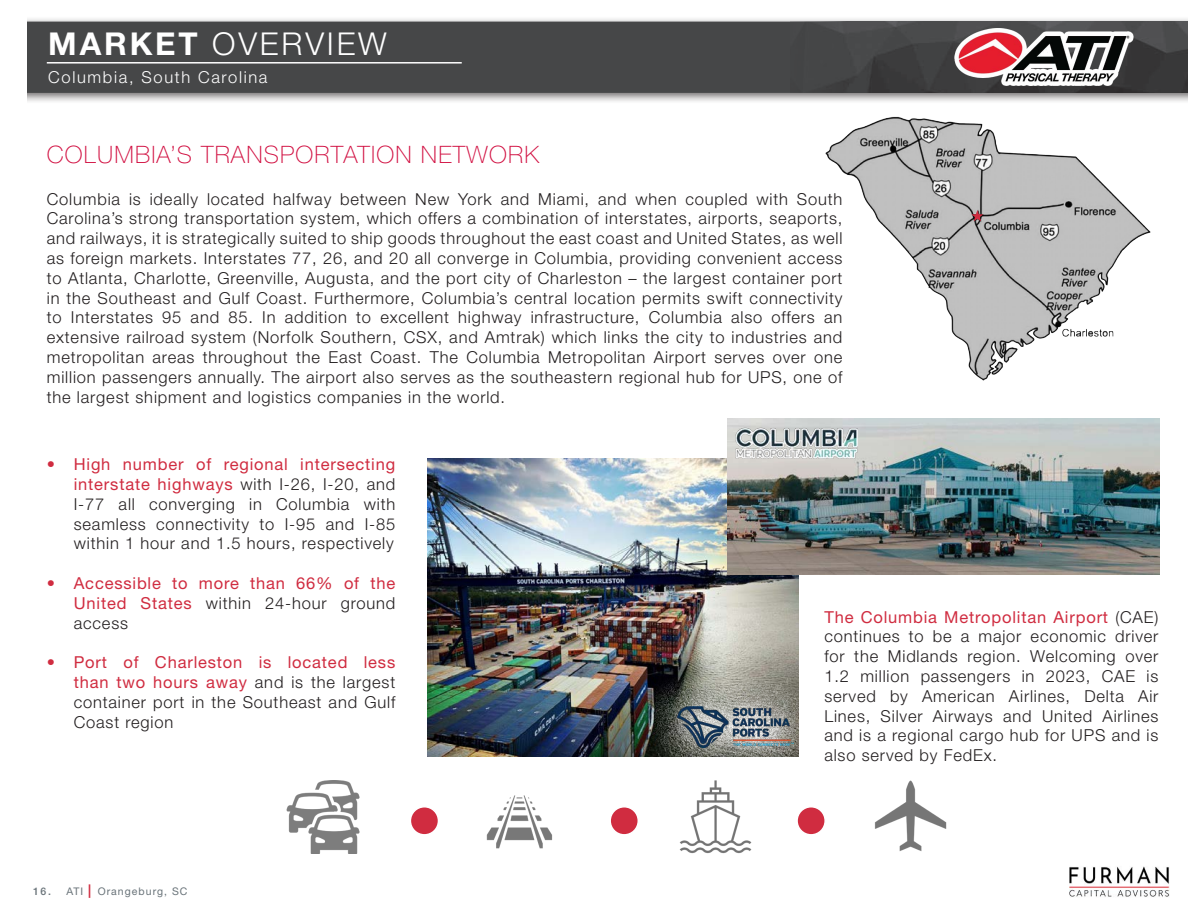
<style>
.page{position:relative;width:1188px;height:918px;background:#fff}
.page>*{position:absolute;margin:0;border:0;box-sizing:border-box;transform-origin:0 0}
.t1{font:300 31.5px "Helvetica Neue LT Std";letter-spacing:.09em;color:#fff}
.t2{font:100 24px "Helvetica Neue LT Std";letter-spacing:.05em;color:#d10e40}
.t3{font:300 16.5px/19.8px "Helvetica Neue LT Std";letter-spacing:.05em;color:#231f20;text-align:justify}
.t4{font:16.5px/19.8px "Helvetica Neue LT Std";letter-spacing:.05em;color:#d02c40;text-align:justify}
.t5{font:300 16.5px "Helvetica Neue LT Std";letter-spacing:.1em;color:#fff}
.t6{font:10.5px "Helvetica Neue LT Std";letter-spacing:.1em;color:#697379}
.s1{font-weight:700}
.s2{font-weight:400;color:#d02c40}
.s3{font-weight:300;color:#231f20}
.s4{font-weight:500}
.s5{font-weight:700;font-size:13.5px;color:#d02c40}
</style>
<div class="page">
<div style="left:0;top:17px;width:1188px;height:88px;background:#231f20;opacity:.65"></div>
<div style="left:27px;top:22px;width:1161px;height:71px;background:#464748"></div>
<div style="left:0;top:5px;width:27px;height:103px;background:#fff"></div>
<hr style="left:47px;top:62px;width:415px;height:2px;background:#fff">
<img style="left:1069px;top:866px;width:101px;height:31px">
<img style="left:791px;top:22px;width:396px;height:71px">
<img style="left:955px;top:29px;width:179px;height:38px">
<img style="left:428px;top:458px;width:370px;height:298px">
<img style="left:811px;top:67px;width:360px;height:352px">
<img style="left:728px;top:419px;width:432px;height:156px">
<img style="left:734px;top:426px;width:125px;height:33px">
<svg style="left:646px;top:674px;width:153px;height:83px;background:#6c6d65"></svg>
<img style="left:677px;top:707px;width:117px;height:40px">
<img style="left:874px;top:781px;width:73px;height:70px">
<img style="left:486px;top:795px;width:67px;height:54px">
<img style="left:286px;top:781px;width:74px;height:73px">
<img style="left:679px;top:781px;width:73px;height:73px">
<div style="left:410px;top:807px;width:28px;height:28px;background:#d02c40;border-radius:50%"></div>
<div style="left:410px;top:806px;width:29px;height:30px;border:2px solid #fff;border-radius:50%"></div>
<div style="left:610px;top:807px;width:28px;height:28px;background:#d02c40;border-radius:50%"></div>
<div style="left:609px;top:806px;width:30px;height:30px;border:2px solid #fff;border-radius:50%"></div>
<div style="left:797px;top:807px;width:28px;height:28px;background:#d02c40;border-radius:50%"></div>
<div style="left:796px;top:806px;width:30px;height:30px;border:2px solid #fff;border-radius:50%"></div>
<svg style="left:971px;top:210px;width:12px;height:11px"></svg>
<p class="t1" style="left:48px;top:24px;width:340px"><span class="s1">MARKET</span> OVERVIEW</p>
<p class="t5" style="left:48px;top:67px;width:221px">Columbia, South Carolina</p>
<p class="t2" style="left:47px;top:140px;width:494px">COLUMBIA’S TRANSPORTATION NETWORK</p>
<p class="t3" style="left:47px;top:188px;width:797px">Columbia is ideally located halfway between New York and Miami, and when coupled with South Carolina’s strong transportation system, which offers a combination of interstates, airports, seaports, and railways, it is strategically suited to ship goods throughout the east coast and United States, as well as foreign markets. Interstates 77, 26, and 20 all converge in Columbia, providing convenient access to Atlanta, Charlotte, Greenville, Augusta, and the port city of Charleston – the largest container port in the Southeast and Gulf Coast. Furthermore, Columbia’s central location permits swift connectivity to Interstates 95 and 85. In addition to excellent highway infrastructure, Columbia also offers an extensive railroad system (Norfolk Southern, CSX, and Amtrak) which links the city to industries and metropolitan areas throughout the East Coast. The Columbia Metropolitan Airport serves over one million passengers annually. The airport also serves as the southeastern regional hub for UPS, one of the largest shipment and logistics companies in the world.</p>
<p class="t3" style="left:74px;top:454px;width:323px;text-indent:-27px"><span class="s2">• High number of regional intersecting interstate highways</span> with I-26, I-20, and I-77 all converging in Columbia with seamless connectivity to I-95 and I-85 within 1 hour and 1.5 hours, respectively</p>
<p class="t4" style="left:74px;top:573px;width:323px;text-indent:-27px">• Accessible to more than 66% of the United States <span class="s3">within 24-hour ground access</span></p>
<p class="t3" style="left:74px;top:652px;width:323px;text-indent:-27px"><span class="s2">• Port of Charleston is located less than two hours away</span> and is the largest container port in the Southeast and Gulf Coast region</p>
<p class="t6" style="left:33px;top:885px;width:156px"><span class="s4">16.</span> ATI <span class="s5">|</span> Orangeburg, SC</p>
<p class="t3" style="left:824px;top:606px;width:336px"><span class="s2">The Columbia Metropolitan Airport</span> (CAE) continues to be a major economic driver for the Midlands region. Welcoming over 1.2 million passengers in 2023, CAE is served by American Airlines, Delta Air Lines, Silver Airways and United Airlines and is a regional cargo hub for UPS and is also served by FedEx.</p>
</div>
